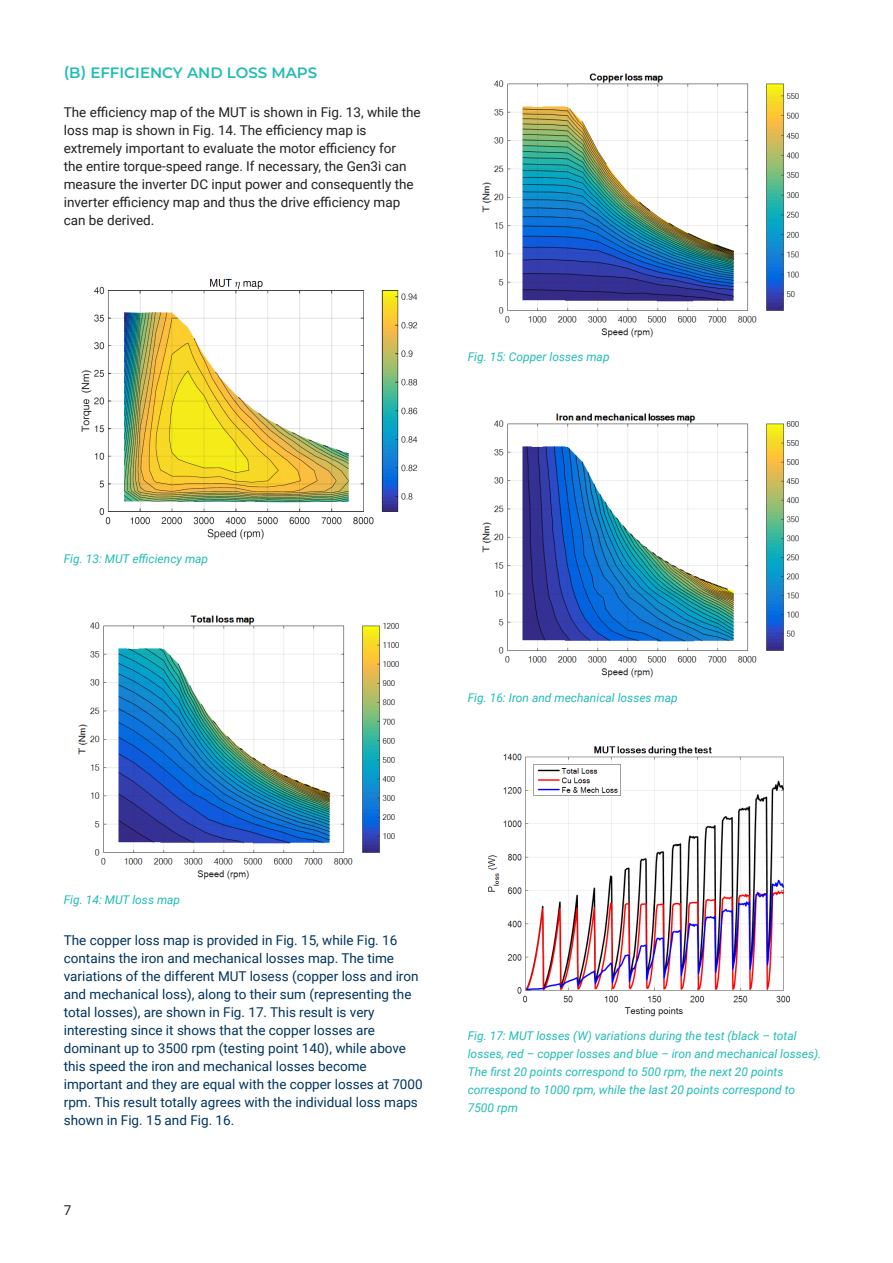
<style>
.page{position:relative;width:893px;height:1263px;background:#fff}
.page>*{position:absolute;margin:0;border:0;box-sizing:border-box;transform-origin:0 0}
.t1{font:600 15px "Montserrat";color:#22bcb3}
.t2{font:13.5px/18px "Roboto";color:#00335d}
.t3{font:13.5px/18px "Roboto";color:#231f20}
.t4{font:italic 12px/18px "Roboto";color:#22bcb3}
</style>
<div class="page">
<img style="left:81px;top:278px;width:337px;height:262px">
<img style="left:482px;top:73px;width:317px;height:265px">
<img style="left:78px;top:615px;width:321px;height:265px">
<img style="left:482px;top:413px;width:317px;height:265px">
<img style="left:487px;top:746px;width:304px;height:271px">
<p class="t1" style="left:64px;top:62px;width:255px">(B) EFFICIENCY AND LOSS MAPS</p>
<p class="t3" style="left:64px;top:103px;width:358px">The efficiency map of the MUT is shown in Fig. 13, while the loss map is shown in Fig. 14. The efficiency map is</p>
<p class="t3" style="left:64px;top:139px;width:351px">extremely important to evaluate the motor efficiency for the entire torque-speed range. If necessary, the Gen3i can measure the inverter DC input power and consequently the inverter efficiency map and thus the drive efficiency map can be derived.</p>
<p class="t4" style="left:468px;top:348px;width:143px">Fig. 15: Copper losses map</p>
<p class="t4" style="left:64px;top:550px;width:146px">Fig. 13: MUT efficiency map</p>
<p class="t4" style="left:468px;top:688px;width:212px">Fig. 16: Iron and mechanical losses map</p>
<p class="t4" style="left:64px;top:890px;width:118px">Fig. 14: MUT loss map</p>
<p class="t2" style="left:64px;top:931px;width:356px">The copper loss map is provided in Fig. 15, while Fig. 16 contains the iron and mechanical losses map. The time variations of the different MUT losess (copper loss and iron and mechanical loss), along to their sum (representing the total losses), are shown in Fig. 17. This result is very interesting since it shows that the copper losses are</p>
<p class="t2" style="left:64px;top:1039px;width:344px">dominant up to 3500 rpm (testing point 140), while above this speed the iron and mechanical losses become</p>
<p class="t2" style="left:64px;top:1075px;width:360px">important and they are equal with the copper losses at 7000 rpm. This result totally agrees with the individual loss maps shown in Fig. 15 and Fig. 16.</p>
<p class="t3" style="left:64px;top:1200px;width:9px">7</p>
<p class="t4" style="left:468px;top:1026px;width:330px">Fig. 17: MUT losses (W) variations during the test (black – total</p>
<p class="t4" style="left:468px;top:1044px;width:355px">losses, red – copper losses and blue – iron and mechanical losses).<br>The first 20 points correspond to 500 rpm, the next 20 points</p>
<p class="t4" style="left:468px;top:1080px;width:329px">correspond to 1000 rpm, while the last 20 points correspond to</p>
<p class="t4" style="left:468px;top:1098px;width:52px">7500 rpm</p>
</div>
